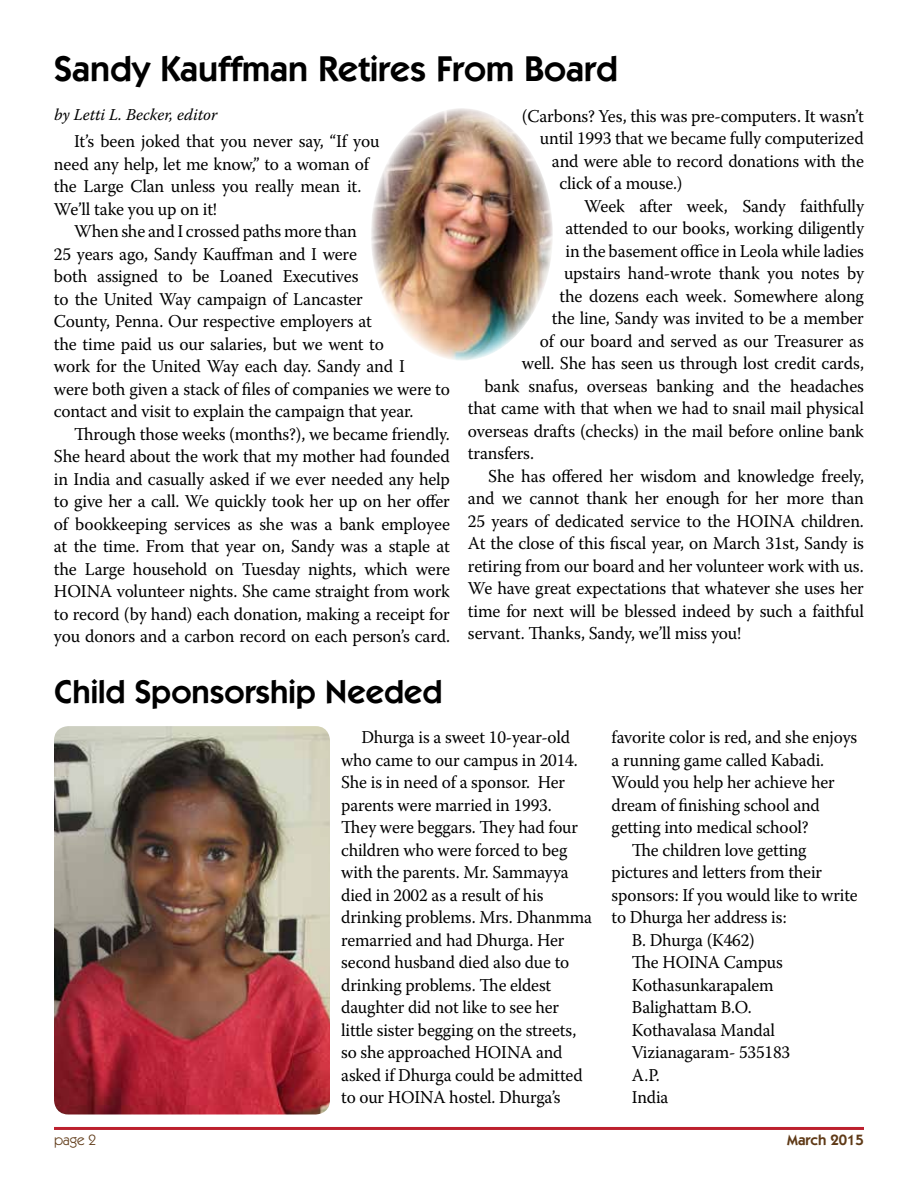
<style>
.page{position:relative;width:918px;height:1188px;background:#fff}
.page>*{position:absolute;margin:0;border:0;box-sizing:border-box;transform-origin:0 0}
.t1{font:600 36px "Itc Kabel";color:#000}
.t2{font:600 33px "Itc Kabel";color:#000}
.t3{font:18px "Warnock Pro";letter-spacing:-.01em;color:#000}
.t4{font:18px/22.5px "Warnock Pro";letter-spacing:-.01em;color:#000;scale:.96 1}
.t5{font:italic 16.5px "Warnock Pro";color:#000}
.t6{font:600 15px "Itc Kabel";color:#5f3a17}
.t7{font:15px "Itc Kabel";color:#5f3a17}
</style>
<div class="page">
<hr style="left:54px;top:1127px;width:810px;height:3px;background:#bd202e">
<img style="left:54px;top:726px;width:276px;height:388px">
<img style="left:371px;top:108px;width:182px;height:252px">
<p class="t1" style="left:54px;top:48px;width:566px">Sandy Kauffman Retires From Board</p>
<p class="t5" style="left:54px;top:104px;width:165px">by Letti L. Becker, editor</p>
<p class="t3" style="left:74px;top:131px;width:307px">It’s been joked that you never say, “If you</p>
<p class="t3" style="left:54px;top:153px;width:317px">need any help, let me know,” to a woman of</p>
<p class="t3" style="left:54px;top:176px;width:309px">the Large Clan unless you really mean it.</p>
<p class="t3" style="left:54px;top:198px;width:165px">We’ll take you up on it!</p>
<p class="t3" style="left:74px;top:221px;width:284px">When she and I crossed paths more than</p>
<p class="t3" style="left:54px;top:243px;width:305px">25 years ago, Sandy Kauffman and I were</p>
<p class="t3" style="left:54px;top:266px;width:306px">both assigned to be Loaned Executives</p>
<p class="t3" style="left:54px;top:288px;width:310px">to the United Way campaign of Lancaster</p>
<p class="t3" style="left:54px;top:311px;width:320px">County, Penna. Our respective employers at</p>
<p class="t3" style="left:54px;top:333px;width:331px">the time paid us our salaries, but we went to</p>
<p class="t3" style="left:54px;top:356px;width:353px">work for the United Way each day. Sandy and I</p>
<p class="t3" style="left:54px;top:378px;width:397px">were both given a stack of files of companies we were to</p>
<p class="t3" style="left:54px;top:401px;width:361px">contact and visit to explain the campaign that year.</p>
<p class="t3" style="left:74px;top:423px;width:377px">Through those weeks (months?), we became friendly.</p>
<p class="t3" style="left:54px;top:446px;width:398px">She heard about the work that my mother had founded</p>
<p class="t3" style="left:54px;top:468px;width:398px">in India and casually asked if we ever needed any help</p>
<p class="t3" style="left:54px;top:491px;width:397px">to give her a call. We quickly took her up on her offer</p>
<p class="t3" style="left:54px;top:513px;width:398px">of bookkeeping services as she was a bank employee</p>
<p class="t3" style="left:54px;top:536px;width:397px">at the time. From that year on, Sandy was a staple at</p>
<p class="t3" style="left:54px;top:558px;width:398px">the Large household on Tuesday nights, which were</p>
<p class="t3" style="left:54px;top:581px;width:397px">HOINA volunteer nights. She came straight from work</p>
<p class="t3" style="left:54px;top:603px;width:397px">to record (by hand) each donation, making a receipt for</p>
<p class="t3" style="left:54px;top:626px;width:398px">you donors and a carbon record on each person’s card.</p>
<p class="t2" style="left:54px;top:672px;width:390px">Child Sponsorship Needed</p>
<p class="t3" style="left:522px;top:105px;width:344px">(Carbons? Yes, this was pre-computers. It wasn’t</p>
<p class="t3" style="left:540px;top:128px;width:326px">until 1993 that we became fully computerized</p>
<p class="t3" style="left:552px;top:150px;width:314px">and were able to record donations with the</p>
<p class="t3" style="left:559px;top:173px;width:125px">click of a mouse.)</p>
<p class="t3" style="left:584px;top:195px;width:281px">Week after week, Sandy faithfully</p>
<p class="t3" style="left:566px;top:218px;width:300px">attended to our books, working diligently</p>
<p class="t3" style="left:566px;top:240px;width:300px">in the basement office in Leola while ladies</p>
<p class="t3" style="left:564px;top:263px;width:302px">upstairs hand-wrote thank you notes by</p>
<p class="t3" style="left:559px;top:285px;width:306px">the dozens each week. Somewhere along</p>
<p class="t3" style="left:552px;top:308px;width:314px">the line, Sandy was invited to be a member</p>
<p class="t3" style="left:540px;top:330px;width:325px">of our board and served as our Treasurer as</p>
<p class="t3" style="left:522px;top:353px;width:344px">well. She has seen us through lost credit cards,</p>
<p class="t3" style="left:484px;top:375px;width:381px">bank snafus, overseas banking and the headaches</p>
<p class="t3" style="left:468px;top:398px;width:397px">that came with that when we had to snail mail physical</p>
<p class="t3" style="left:468px;top:420px;width:398px">overseas drafts (checks) in the mail before online bank</p>
<p class="t3" style="left:468px;top:443px;width:68px">transfers.</p>
<p class="t3" style="left:488px;top:465px;width:377px">She has offered her wisdom and knowledge freely,</p>
<p class="t3" style="left:468px;top:488px;width:398px">and we cannot thank her enough for her more than</p>
<p class="t3" style="left:468px;top:510px;width:397px">25 years of dedicated service to the HOINA children.</p>
<p class="t3" style="left:468px;top:533px;width:398px">At the close of this fiscal year, on March 31st, Sandy is</p>
<p class="t3" style="left:468px;top:555px;width:397px">retiring from our board and her volunteer work with us.</p>
<p class="t3" style="left:468px;top:578px;width:397px">We have great expectations that whatever she uses her</p>
<p class="t3" style="left:468px;top:600px;width:398px">time for next will be blessed indeed by such a faithful</p>
<p class="t3" style="left:468px;top:623px;width:275px">servant. Thanks, Sandy, we’ll miss you!</p>
<p class="t4" style="left:341px;top:726px;width:263px;text-indent:20px">Dhurga is a sweet 10-year-old who came to our campus in 2014.<br>She is in need of a sponsor. Her parents were married in 1993.<br>They were beggars. They had four children who were forced to beg with the parents. Mr. Sammayya died in 2002 as a result of his drinking problems. Mrs. Dhanmma remarried and had Dhurga. Her second husband died also due to drinking problems. The eldest daughter did not like to see her little sister begging on the streets, so she approached HOINA and asked if Dhurga could be admitted to our HOINA hostel. Dhurga’s</p>
<p class="t4" style="left:612px;top:726px;width:257px">favorite color is red, and she enjoys</p>
<p class="t4" style="left:612px;top:748px;width:223px">a running game called Kabadi.</p>
<p class="t4" style="left:612px;top:771px;width:234px">Would you help her achieve her</p>
<p class="t4" style="left:612px;top:793px;width:219px">dream of finishing school and</p>
<p class="t4" style="left:612px;top:816px;width:207px">getting into medical school?</p>
<p class="t4" style="left:632px;top:838px;width:183px">The children love getting</p>
<p class="t4" style="left:612px;top:861px;width:221px">pictures and letters from their</p>
<p class="t4" style="left:612px;top:883px;width:258px">sponsors: If you would like to write</p>
<p class="t4" style="left:612px;top:906px;width:184px">to Dhurga her address is:</p>
<p class="t4" style="left:632px;top:928px;width:130px">B. Dhurga (K462)</p>
<p class="t4" style="left:632px;top:951px;width:159px">The HOINA Campus</p>
<p class="t4" style="left:632px;top:973px;width:149px">Kothasunkarapalem</p>
<p class="t4" style="left:632px;top:996px;width:126px">Balighattam B.O.</p>
<p class="t4" style="left:632px;top:1018px;width:151px">Kothavalasa Mandal</p>
<p class="t4" style="left:632px;top:1041px;width:167px">Vizianagaram- 535183</p>
<p class="t4" style="left:632px;top:1063px;width:31px">A.P.</p>
<p class="t4" style="left:632px;top:1086px;width:40px">India</p>
<p class="t7" style="left:54px;top:1131px;width:44px">page 2</p>
<p class="t6" style="left:787px;top:1131px;width:78px">March 2015</p>
</div>
